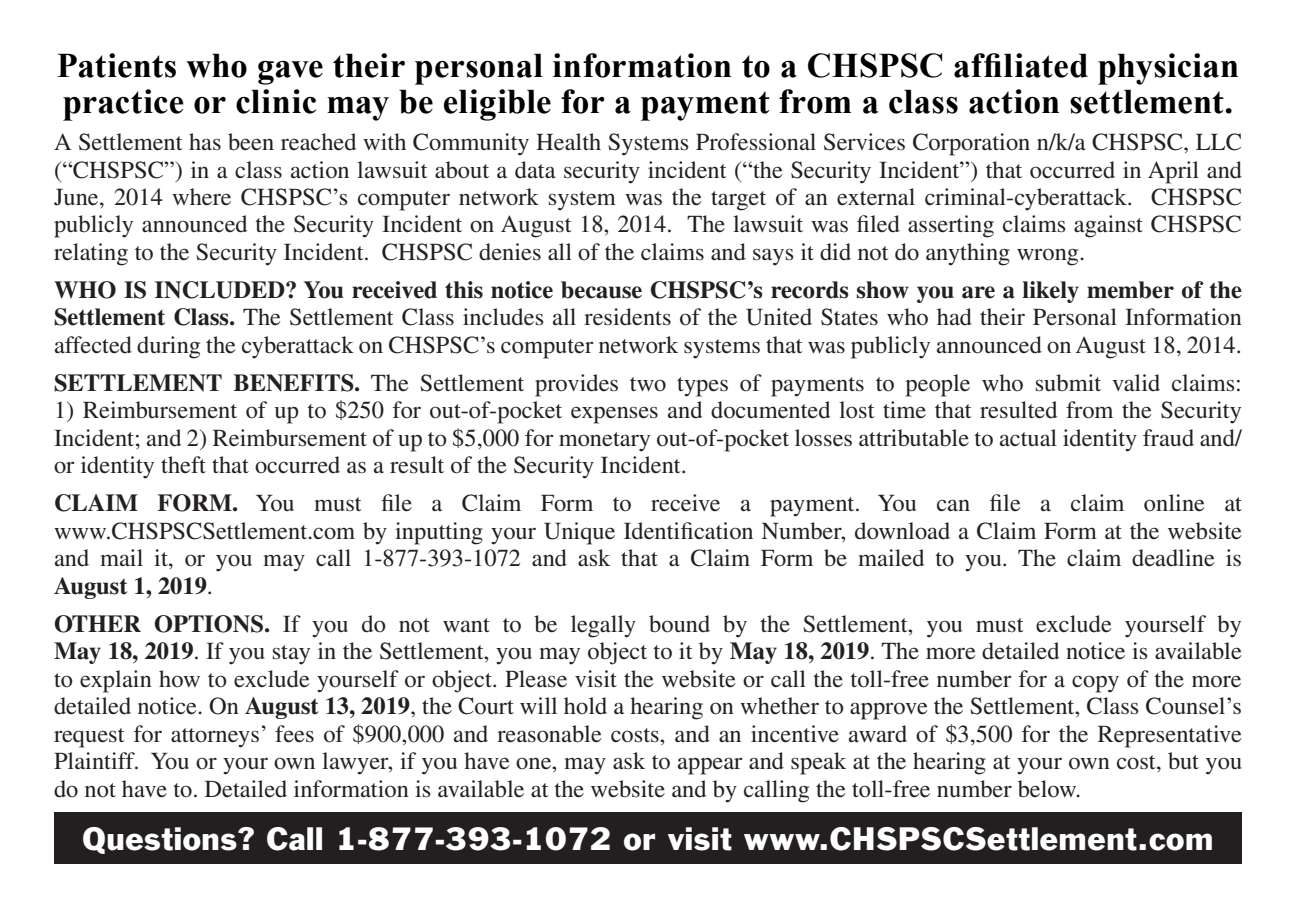
<style>
.page{position:relative;width:1296px;height:918px;background:#fff}
.page>*{position:absolute;margin:0;border:0;box-sizing:border-box;transform-origin:0 0}
.t1{font:700 34.5px/36px "Times New Roman";letter-spacing:.005em;color:#000}
.t2{font:30px "Franklin Gothic";letter-spacing:.02em;color:#fff}
.Body{font:24.3px/27.6px "Times LT";color:#231f20;text-align:justify}
.s1{font-weight:700}
</style>
<div class="page">
<div style="left:54px;top:812px;width:1188px;height:52px;background:#231f20"></div>
<p class="t1" style="left:57px;top:47px;width:1184px">Patients who gave their personal information to a CHSPSC affiliated physician practice or clinic may be eligible for a payment from a class action settlement.</p>
<p class="Body" style="left:54px;top:128px;width:1190px">A Settlement has been reached with Community Health Systems Professional Services Corporation n/k/a CHSPSC, LLC (“CHSPSC”) in a class action lawsuit about a data security incident (“the Security Incident”) that occurred in April and June, 2014 where CHSPSC’s computer network system was the target of an external criminal-cyberattack. CHSPSC publicly announced the Security Incident on August 18, 2014. The lawsuit was filed asserting claims against CHSPSC relating to the Security Incident. CHSPSC denies all of the claims and says it did not do anything wrong.</p>
<p class="Body" style="left:54px;top:276px;width:1190px"><span class="s1">WHO IS INCLUDED? You received this notice because CHSPSC’s records show you are a likely member of the Settlement Class.</span> The Settlement Class includes all residents of the United States who had their Personal Information affected during the cyberattack on CHSPSC’s computer network systems that was publicly announced on August 18, 2014.</p>
<p class="Body" style="left:54px;top:369px;width:1190px"><span class="s1">SETTLEMENT BENEFITS.</span> The Settlement provides two types of payments to people who submit valid claims:</p>
<p class="Body" style="left:54px;top:396px;width:1190px">1) Reimbursement of up to $250 for out-of-pocket expenses and documented lost time that resulted from the Security Incident; and 2) Reimbursement of up to $5,000 for monetary out-of-pocket losses attributable to actual identity fraud and/ or identity theft that occurred as a result of the Security Incident.</p>
<p class="Body" style="left:54px;top:489px;width:1190px"><span class="s1">CLAIM FORM.</span> You must file a Claim Form to receive a payment. You can file a claim online at www.CHSPSCSettlement.com by inputting your Unique Identification Number, download a Claim Form at the website and mail it, or you may call 1-877-393-1072 and ask that a Claim Form be mailed to you. The claim deadline is <span class="s1">August 1, 2019</span>.</p>
<p class="Body" style="left:54px;top:610px;width:1190px"><span class="s1">OTHER OPTIONS.</span> If you do not want to be legally bound by the Settlement, you must exclude yourself by <span class="s1">May 18, 2019</span>. If you stay in the Settlement, you may object to it by <span class="s1">May 18, 2019</span>. The more detailed notice is available to explain how to exclude yourself or object. Please visit the website or call the toll-free number for a copy of the more detailed notice. On <span class="s1">August 13, 2019</span>, the Court will hold a hearing on whether to approve the Settlement, Class Counsel’s request for attorneys’ fees of $900,000 and reasonable costs, and an incentive award of $3,500 for the Representative Plaintiff. You or your own lawyer, if you have one, may ask to appear and speak at the hearing at your own cost, but you do not have to. Detailed information is available at the website and by calling the toll-free number below.</p>
<p class="t2" style="left:82px;top:820px;width:1133px">Questions? Call 1-877-393-1072 or visit www.CHSPSCSettlement.com</p>
</div>
